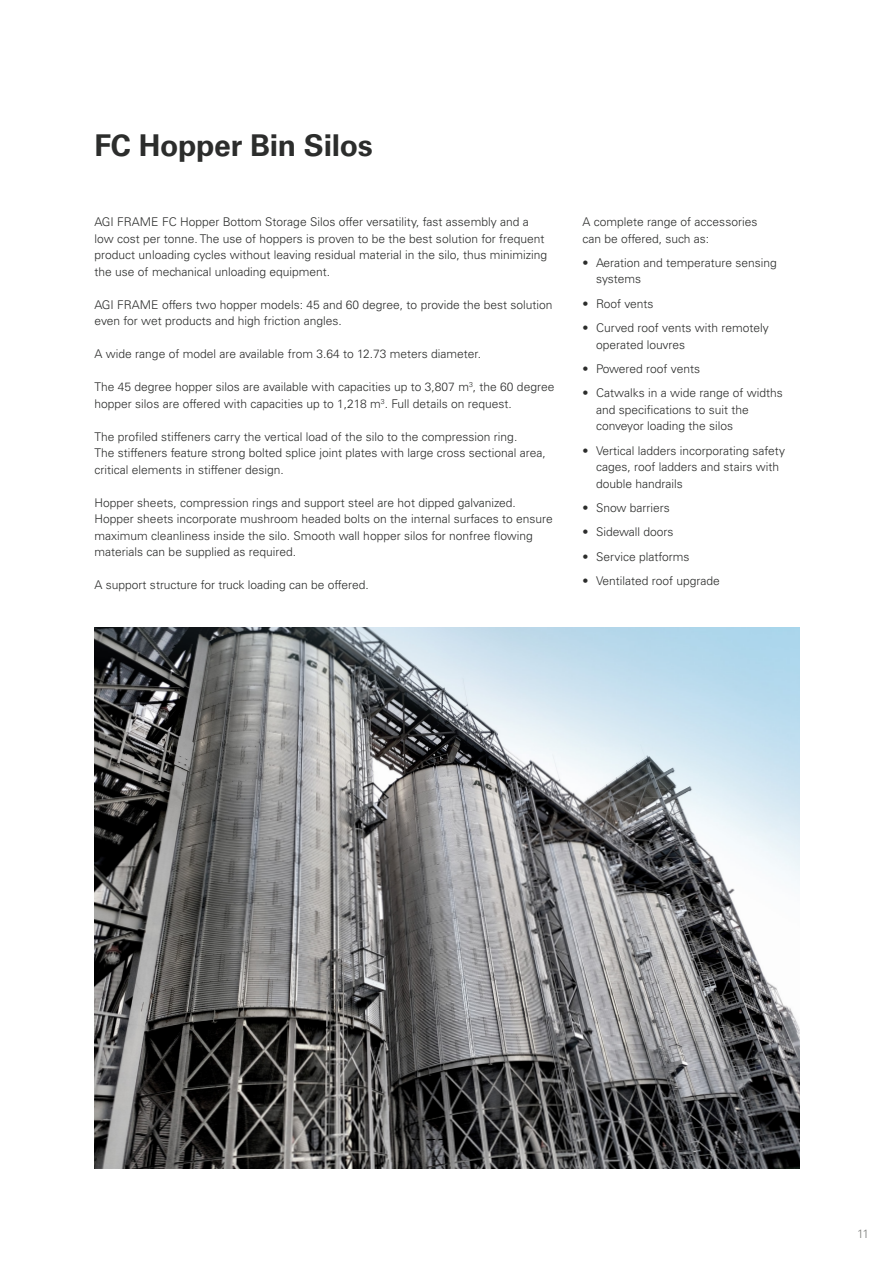
<style>
.page{position:relative;width:894px;height:1263px;background:#fff}
.page>*{position:absolute;margin:0;border:0;box-sizing:border-box;transform-origin:0 0}
.t1{font:700 30px "Univers LT Std";letter-spacing:-.01em;color:#2c2d2c}
.Copy{font:300 12px/16.5px "Univers LT Std";color:#2c2d2c}
.t2{font:300 12px "Univers LT Std";color:#7d7e7c}
</style>
<div class="page">
<img style="left:94px;top:627px;width:705px;height:541px">
<h2 class="t1" style="left:94px;top:128px;width:280px">FC Hopper Bin Silos</h2>
<p class="Copy" style="left:94px;top:214px;width:454px">AGI FRAME FC Hopper Bottom Storage Silos offer versatility, fast assembly and a low cost per tonne. The use of hoppers is proven to be the best solution for frequent product unloading cycles without leaving residual material in the silo, thus minimizing the use of mechanical unloading equipment.</p>
<p class="Copy" style="left:94px;top:296px;width:459px">AGI FRAME offers two hopper models: 45 and 60 degree, to provide the best solution even for wet products and high friction angles.</p>
<p class="Copy" style="left:94px;top:346px;width:388px">A wide range of model are available from 3.64 to 12.73 meters diameter.</p>
<p class="Copy" style="left:94px;top:379px;width:461px">The 45 degree hopper silos are available with capacities up to 3,807 m<sup>3</sup>, the 60 degree hopper silos are offered with capacities up to 1,218 m<sup>3</sup>. Full details on request.</p>
<p class="Copy" style="left:94px;top:428px;width:452px">The profiled stiffeners carry the vertical load of the silo to the compression ring.<br>The stiffeners feature strong bolted splice joint plates with large cross sectional area, critical elements in stiffener design.</p>
<p class="Copy" style="left:94px;top:494px;width:459px">Hopper sheets, compression rings and support steel are hot dipped galvanized.<br>Hopper sheets incorporate mushroom headed bolts on the internal surfaces to ensure maximum cleanliness inside the silo. Smooth wall hopper silos for nonfree flowing materials can be supplied as required.</p>
<p class="Copy" style="left:94px;top:577px;width:275px">A support structure for truck loading can be offered.</p>
<p class="Copy" style="left:582px;top:214px;width:176px">A complete range of accessories can be offered, such as:</p>
<p class="Copy" style="left:595px;top:254px;width:182px;text-indent:-14px">• Aeration and temperature sensing systems</p>
<p class="Copy" style="left:582px;top:295px;width:73px">• Roof vents</p>
<p class="Copy" style="left:595px;top:320px;width:174px;text-indent:-14px">• Curved roof vents with remotely operated louvres</p>
<p class="Copy" style="left:582px;top:360px;width:119px">• Powered roof vents</p>
<p class="Copy" style="left:595px;top:385px;width:188px;text-indent:-14px">• Catwalks in a wide range of widths and specifications to suit the conveyor loading the silos</p>
<p class="Copy" style="left:595px;top:442px;width:190px;text-indent:-14px">• Vertical ladders incorporating safety cages, roof ladders and stairs with double handrails</p>
<p class="Copy" style="left:582px;top:499px;width:89px">• Snow barriers</p>
<p class="Copy" style="left:582px;top:524px;width:93px">• Sidewall doors</p>
<p class="Copy" style="left:582px;top:548px;width:109px">• Service platforms</p>
<p class="Copy" style="left:582px;top:572px;width:139px">• Ventilated roof upgrade</p>
<p class="t2" style="left:857px;top:1226px;width:13px">11</p>
</div>
